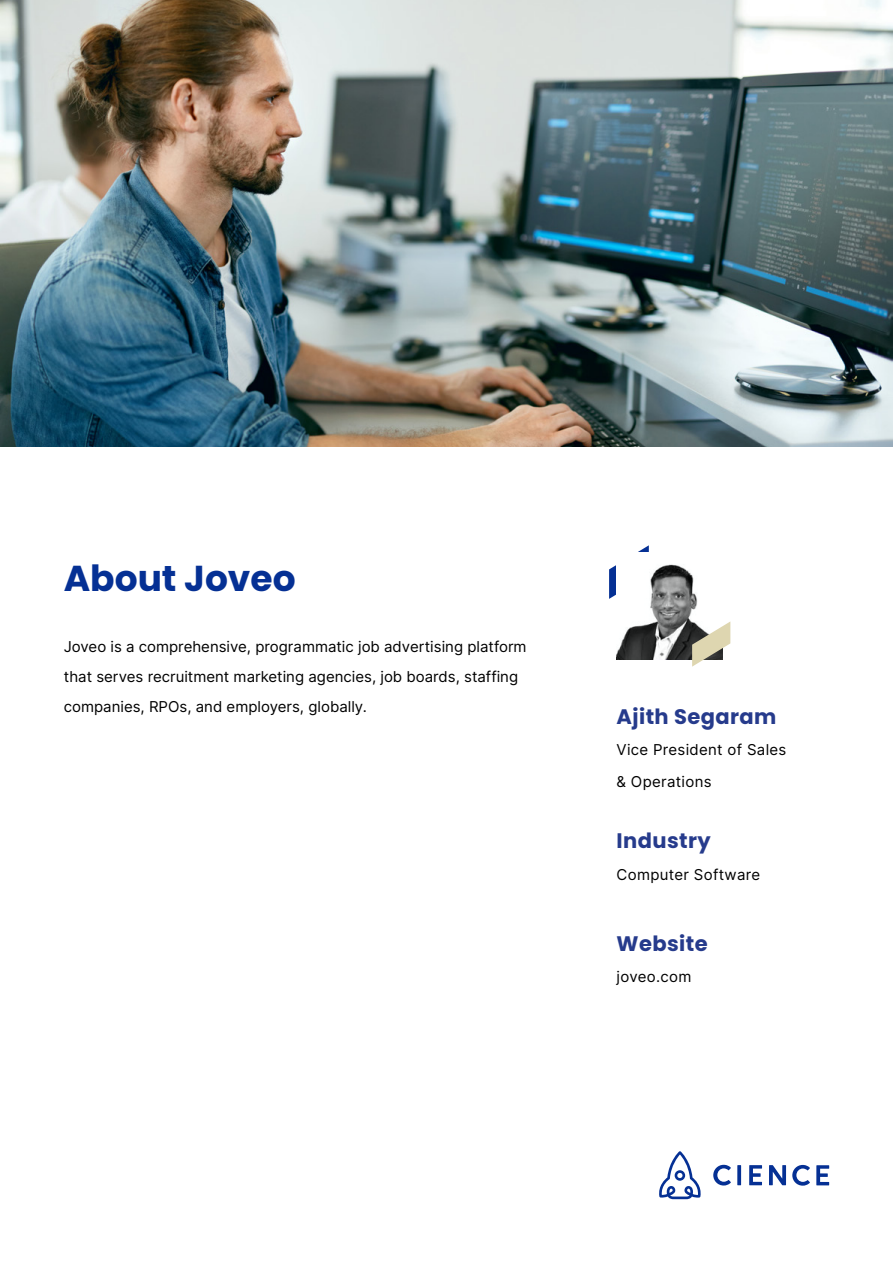
<style>
.page{position:relative;width:893px;height:1263px;background:#fff}
.page>*{position:absolute;margin:0;border:0;box-sizing:border-box;transform-origin:0 0}
.t1{font:700 36px "Poppins";color:#053094}
.t2{font:700 21px "Poppins";letter-spacing:.02em;color:#263b8c}
.t3{font:15px/30px "Inter";color:#000}
.t4{font:15px/32.5px "Inter";letter-spacing:.02em;color:#000}
</style>
<div class="page">
<svg style="left:609px;top:545px;width:40px;height:54px"></svg>
<img style="left:0;top:0;width:893px;height:446px">
<svg style="left:713px;top:1165px;width:18px;height:20px"></svg>
<svg style="left:737px;top:1165px;width:4px;height:20px"></svg>
<svg style="left:749px;top:1165px;width:13px;height:20px"></svg>
<svg style="left:792px;top:1165px;width:18px;height:21px"></svg>
<svg style="left:816px;top:1165px;width:13px;height:20px"></svg>
<svg style="left:769px;top:1165px;width:17px;height:20px"></svg>
<svg style="left:659px;top:1151px;width:42px;height:48px"></svg>
<svg style="left:617px;top:553px;width:81px;height:106px"></svg>
<svg style="left:692px;top:621px;width:38px;height:46px"></svg>
<h1 class="t1" style="left:64px;top:557px;width:233px">About Joveo</h1>
<p class="t3" style="left:64px;top:632px;width:464px">Joveo is a comprehensive, programmatic job advertising platform that serves recruitment marketing agencies, job boards, staffing companies, RPOs, and employers, globally.</p>
<h2 class="t2" style="left:617px;top:704px;width:161px">Ajith Segaram</h2>
<p class="t4" style="left:617px;top:733px;width:171px">Vice President of Sales &amp; Operations</p>
<h2 class="t2" style="left:617px;top:829px;width:96px">Industry</h2>
<p class="t4" style="left:617px;top:857px;width:145px">Computer Software</p>
<h2 class="t2" style="left:617px;top:931px;width:93px">Website</h2>
<p class="t4" style="left:617px;top:959px;width:76px">joveo.com</p>
</div>
